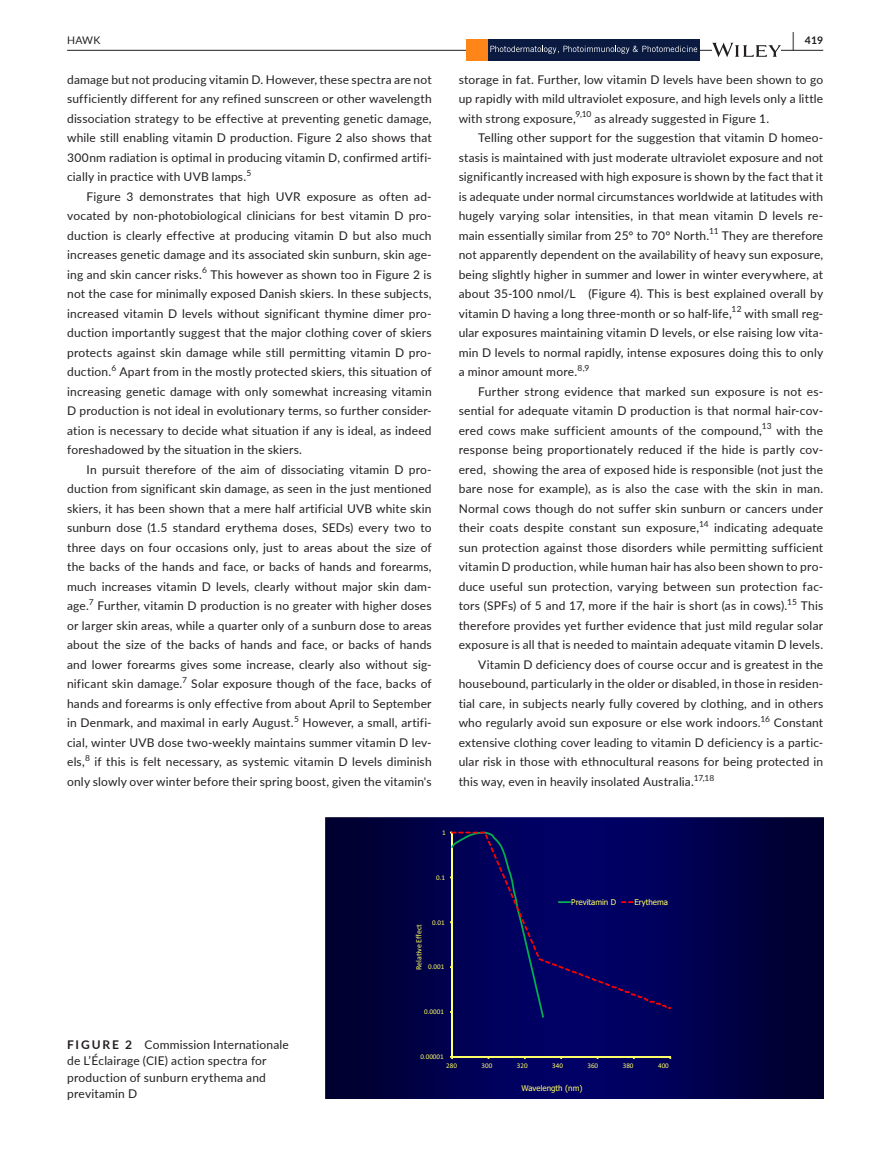
<style>
.page{position:relative;width:893px;height:1174px;background:#fff}
.page>*{position:absolute;margin:0;border:0;box-sizing:border-box;transform-origin:0 0}
.t1{font:700 19.5px "Lato";color:#231f20;scale:.48 1}
.t2{font:12px/19.5px "Lato";letter-spacing:.015em;color:#231f20;text-align:justify}
.t3{font:10.5px "Lato";color:#231f20}
.t4{font:700 10.5px "Lato";color:#231f20}
.t5{font:8.4px "Lato";letter-spacing:-.005em;color:#231f20}
.t6{font:7.95px "Tahoma";color:#ffff65}
.t7{font:7.95px "Calibri";color:#ffff65}
.t8{font:7.05px "Calibri";color:#ffff65}
.s1{font-weight:700}
</style>
<div class="page">
<hr style="left:67px;top:50px;width:756px;height:1px;background:#231f20">
<div style="left:488px;top:40px;width:212px;height:21px;background:#0b1a40"></div>
<div style="left:466px;top:40px;width:22px;height:21px;background:#fe8518"></div>
<svg style="left:490px;top:46px;width:207px;height:8px"></svg>
<svg style="left:712px;top:43px;width:69px;height:14px"></svg>
<img style="left:325px;top:818px;width:498px;height:280px">
<hr style="left:451px;top:832px;width:2px;height:224px;background:#ff6">
<hr style="left:452px;top:1056px;width:218px;height:1px;background:#ff6">
<svg style="left:450px;top:831px;width:221px;height:186px;background:#04045e"></svg>
<svg style="left:416px;top:952px;width:5px;height:4px"></svg>
<h1 class="t1" style="left:792px;top:25px;width:7px">|</h1>
<p class="t3" style="left:67px;top:33px;width:35px">HAWK</p>
<p class="t4" style="left:805px;top:33px;width:20px">419</p>
<p class="t2" style="left:67px;top:69px;width:366px">damage but not producing vitamin D. However, these spectra are not sufficiently different for any refined sunscreen or other wavelength dissociation strategy to be effective at preventing genetic damage, while still enabling vitamin D production. Figure 2 also shows that 300nm radiation is optimal in producing vitamin D, confirmed artifi&shy;cially in practice with UVB lamps.</p>
<p class="t2" style="left:459px;top:69px;width:366px">storage in fat. Further, low vitamin D levels have been shown to go up rapidly with mild ultraviolet exposure, and high levels only a little with strong exposure,</p>
<p class="t5" style="left:576px;top:108px;width:17px">9,10</p>
<p class="t2" style="left:595px;top:108px;width:176px">as already suggested in Figure 1.</p>
<p class="t2" style="left:478px;top:128px;width:347px">Telling other support for the suggestion that vitamin D homeo-</p>
<p class="t2" style="left:459px;top:147px;width:366px">stasis is maintained with just moderate ultraviolet exposure and not</p>
<p class="t2" style="left:459px;top:167px;width:366px">significantly increased with high exposure is shown by the fact that it</p>
<p class="t2" style="left:459px;top:186px;width:366px">is adequate under normal circumstances worldwide at latitudes with</p>
<p class="t2" style="left:459px;top:206px;width:366px">hugely varying solar intensities, in that mean vitamin D levels re-</p>
<p class="t2" style="left:459px;top:225px;width:252px">main essentially similar from 25° to 70° North.</p>
<p class="t5" style="left:709px;top:225px;width:11px">11</p>
<p class="t5" style="left:247px;top:167px;width:6px">5</p>
<p class="t2" style="left:67px;top:186px;width:366px;text-indent:20px">Figure 3 demonstrates that high UVR exposure as often ad&shy;vocated by non-photobiological clinicians for best vitamin D pro&shy;duction is clearly effective at producing vitamin D but also much increases genetic damage and its associated skin sunburn, skin age&shy;ing and skin cancer risks.</p>
<p class="t2" style="left:459px;top:225px;width:366px;text-indent:263px">They are therefore not apparently dependent on the availability of heavy sun exposure, being slightly higher in summer and lower in winter everywhere, at about 35-100 nmol/L (Figure 4). This is best explained overall by vitamin D having a long three-month or so half-life,</p>
<p class="t5" style="left:202px;top:264px;width:6px">6</p>
<p class="t2" style="left:67px;top:264px;width:366px;text-indent:143px">This however as shown too in Figure 2 is not the case for minimally exposed Danish skiers. In these subjects, increased vitamin D levels without significant thymine dimer pro&shy;duction importantly suggest that the major clothing cover of skiers protects against skin damage while still permitting vitamin D pro&shy;duction.</p>
<p class="t5" style="left:732px;top:303px;width:11px">12</p>
<p class="t2" style="left:459px;top:303px;width:366px;text-indent:286px">with small reg&shy;ular exposures maintaining vitamin D levels, or else raising low vita&shy;min D levels to normal rapidly, intense exposures doing this to only a minor amount more.</p>
<p class="t5" style="left:577px;top:362px;width:13px">8,9</p>
<p class="t2" style="left:459px;top:381px;width:366px;text-indent:20px">Further strong evidence that marked sun exposure is not es&shy;sential for adequate vitamin D production is that normal hair-cov&shy;ered cows make sufficient amounts of the compound,</p>
<p class="t5" style="left:112px;top:362px;width:6px">6</p>
<p class="t2" style="left:67px;top:362px;width:366px;text-indent:52px">Apart from in the mostly protected skiers, this situation of increasing genetic damage with only somewhat increasing vitamin D production is not ideal in evolutionary terms, so further consider&shy;ation is necessary to decide what situation if any is ideal, as indeed foreshadowed by the situation in the skiers.</p>
<p class="t2" style="left:67px;top:459px;width:366px;text-indent:20px">In pursuit therefore of the aim of dissociating vitamin D pro&shy;duction from significant skin damage, as seen in the just mentioned skiers, it has been shown that a mere half artificial UVB white skin sunburn dose (1.5 standard erythema doses, SEDs) every two to three days on four occasions only, just to areas about the size of the backs of the hands and face, or backs of hands and forearms, much increases vitamin D levels, clearly without major skin dam&shy;age.</p>
<p class="t5" style="left:762px;top:420px;width:11px">13</p>
<p class="t2" style="left:459px;top:420px;width:366px;text-indent:318px">with the response being proportionately reduced if the hide is partly cov&shy;ered, showing the area of exposed hide is responsible (not just the bare nose for example), as is also the case with the skin in man.<br>Normal cows though do not suffer skin sunburn or cancers under their coats despite constant sun exposure,</p>
<p class="t5" style="left:699px;top:518px;width:11px">14</p>
<p class="t2" style="left:459px;top:518px;width:366px;text-indent:255px">indicating adequate sun protection against those disorders while permitting sufficient vitamin D production, while human hair has also been shown to pro&shy;duce useful sun protection, varying between sun protection fac&shy;tors (SPFs) of 5 and 17, more if the hair is short (as in cows).</p>
<p class="t5" style="left:787px;top:596px;width:11px">15</p>
<p class="t2" style="left:801px;top:596px;width:24px">This</p>
<p class="t2" style="left:459px;top:615px;width:366px">therefore provides yet further evidence that just mild regular solar</p>
<p class="t2" style="left:459px;top:635px;width:366px">exposure is all that is needed to maintain adequate vitamin D levels.</p>
<p class="t2" style="left:478px;top:654px;width:346px">Vitamin D deficiency does of course occur and is greatest in the</p>
<p class="t2" style="left:459px;top:674px;width:366px">housebound, particularly in the older or disabled, in those in residen-</p>
<p class="t2" style="left:459px;top:693px;width:366px">tial care, in subjects nearly fully covered by clothing, and in others</p>
<p class="t2" style="left:459px;top:713px;width:303px">who regularly avoid sun exposure or else work indoors.</p>
<p class="t5" style="left:760px;top:713px;width:11px">16</p>
<p class="t5" style="left:89px;top:596px;width:6px">7</p>
<p class="t2" style="left:67px;top:596px;width:366px;text-indent:30px">Further, vitamin D production is no greater with higher doses or larger skin areas, while a quarter only of a sunburn dose to areas about the size of the backs of hands and face, or backs of hands and lower forearms gives some increase, clearly also without sig&shy;nificant skin damage.</p>
<p class="t5" style="left:182px;top:674px;width:6px">7</p>
<p class="t2" style="left:67px;top:674px;width:366px;text-indent:124px">Solar exposure though of the face, backs of hands and forearms is only effective from about April to September in Denmark, and maximal in early August.</p>
<p class="t5" style="left:294px;top:713px;width:6px">5</p>
<p class="t2" style="left:67px;top:713px;width:366px;text-indent:235px">However, a small, artifi&shy;cial, winter UVB dose two-weekly maintains summer vitamin D lev&shy;els,</p>
<p class="t2" style="left:459px;top:713px;width:366px;text-indent:315px">Constant extensive clothing cover leading to vitamin D deficiency is a partic&shy;ular risk in those with ethnocultural reasons for being protected in this way, even in heavily insolated Australia.</p>
<p class="t5" style="left:85px;top:752px;width:6px">8</p>
<p class="t2" style="left:67px;top:752px;width:366px;text-align:right">if this is felt necessary, as systemic vitamin D levels diminish<br>only slowly over winter before their spring boost, given the vitamin's</p>
<p class="t5" style="left:694px;top:771px;width:22px">17,18</p>
<p class="t8" style="left:442px;top:828px;width:5px">1</p>
<p class="t2" style="left:67px;top:1035px;width:223px;line-height:16.5px;text-align:left"><span class="s1">FIGURE 2</span> Commission Internationale de L’Éclairage (CIE) action spectra for production of sunburn erythema and previtamin D</p>
<p class="t8" style="left:436px;top:873px;width:11px">0.1</p>
<p class="t8" style="left:432px;top:917px;width:14px">0.01</p>
<p class="t7" style="left:414px;top:970px;width:48px;rotate:-90deg">Rela ve Effect</p>
<p class="t8" style="left:428px;top:962px;width:18px">0.001</p>
<p class="t8" style="left:424px;top:1007px;width:21px">0.0001</p>
<p class="t8" style="left:420px;top:1052px;width:25px">0.00001</p>
<p class="t6" style="left:571px;top:896px;width:47px">Previtamin D</p>
<p class="t6" style="left:634px;top:896px;width:35px">Erythema</p>
<p class="t8" style="left:446px;top:1060px;width:12px">280</p>
<p class="t8" style="left:481px;top:1060px;width:12px">300</p>
<p class="t8" style="left:517px;top:1060px;width:12px">320</p>
<p class="t8" style="left:552px;top:1060px;width:12px">340</p>
<p class="t8" style="left:587px;top:1060px;width:12px">360</p>
<p class="t8" style="left:623px;top:1060px;width:12px">380</p>
<p class="t8" style="left:658px;top:1060px;width:12px">400</p>
<p class="t6" style="left:521px;top:1082px;width:63px">Wavelength (nm)</p>
</div>
